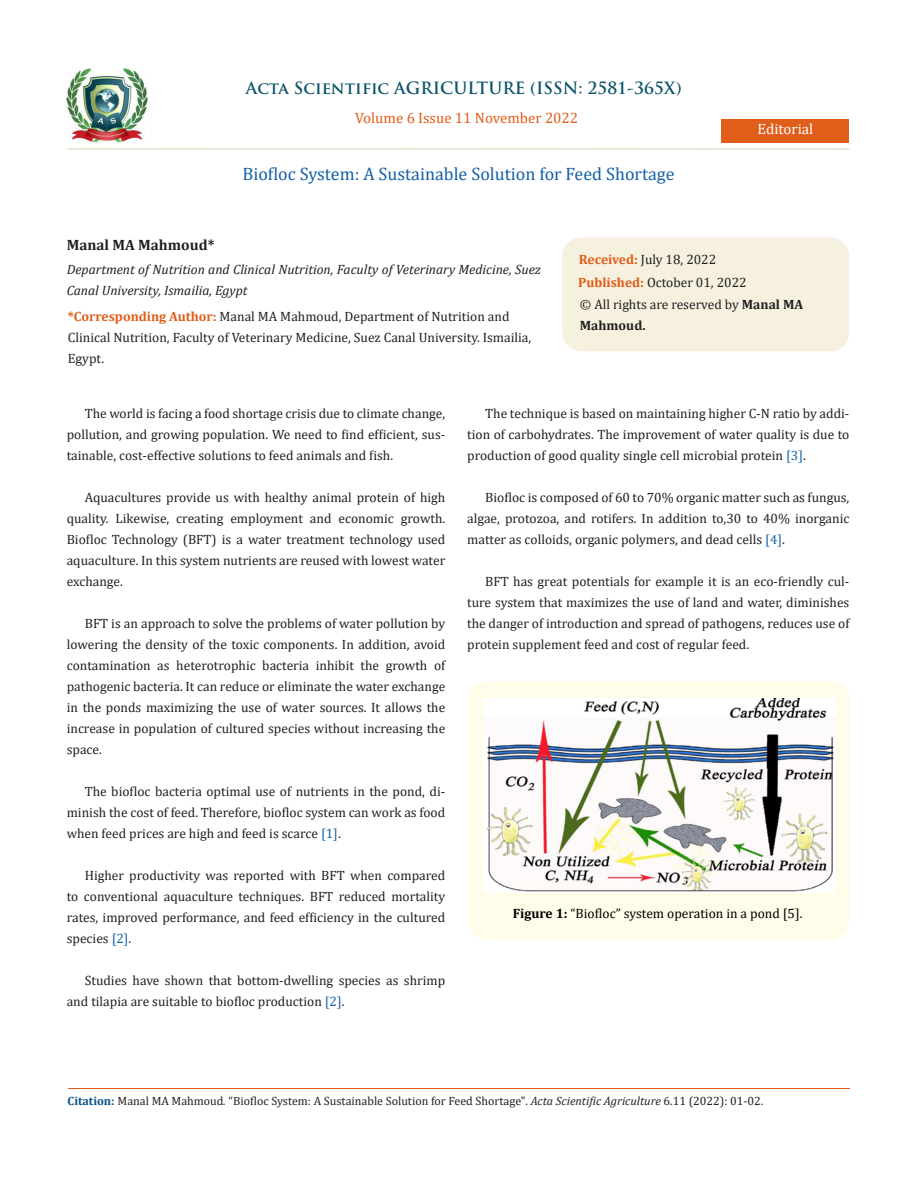
<style>
.page{position:relative;width:917px;height:1188px;background:#fff}
.page>*{position:absolute;margin:0;border:0;box-sizing:border-box;transform-origin:0 0}
.t1{font:18px "Cambria";color:#1560a6}
.t2{font:700 16.5px "Trajan Pro";color:#0e546a}
.t3{font:15px "Cambria";color:#e05d1a}
.t4{font:700 15px "Cambria";color:#231f20}
.t5{font:15px "Cambria";color:#fff}
.t6{font:13.5px/21px "Cambria";color:#231f20;text-align:justify}
.t7{font:italic 13.5px/21px "Cambria";color:#231f20}
.t8{font:13.5px "Cambria";color:#000}
.t9{font:12px "Cambria";color:#231f20}
.s1{font-weight:700;color:#e05d1a}
.s2{font-weight:700}
.s3{color:#1560a6}
.s4{font-weight:700;color:#035089}
.s5{font-style:italic}
</style>
<div class="page">
<img style="left:67px;top:68px;width:80px;height:74px">
<div style="left:721px;top:119px;width:128px;height:23px;background:#e05d1a"></div>
<div style="left:563px;top:238px;width:285px;height:113px;background:#f6f0df;border-radius:18px"></div>
<div style="left:562px;top:238px;width:287px;height:113px;border:2px solid #f6f0df;border-radius:18px"></div>
<div style="left:468px;top:681px;width:381px;height:258px;background:#fffde9;border-radius:18px"></div>
<img style="left:483px;top:699px;width:352px;height:194px">
<hr style="left:68px;top:1088px;width:781px;height:1px;background:#e05d1a">
<hr style="left:67px;top:148px;width:782px;height:2px;background:#e5dfce">
<p class="t2" style="left:246px;top:77px;width:437px">Acta Scientific AGRICULTURE (ISSN: 2581-365X)</p>
<p class="t3" style="left:355px;top:109px;width:224px">Volume 6 Issue 11 November 2022</p>
<p class="t1" style="left:242px;top:163px;width:433px">Biofloc System: A Sustainable Solution for Feed Shortage</p>
<p class="t5" style="left:757px;top:120px;width:57px">Editorial</p>
<p class="t4" style="left:67px;top:234px;width:149px">Manal MA Mahmoud*</p>
<p class="t7" style="left:67px;top:258px;width:475px">Department of Nutrition and Clinical Nutrition, Faculty of Veterinary Medicine, Suez<br>Canal University, Ismailia, Egypt</p>
<p class="t6" style="left:68px;top:306px;width:465px;text-align:left"><span class="s1">*Corresponding Author:</span> Manal MA Mahmoud, Department of Nutrition and<br>Clinical Nutrition, Faculty of Veterinary Medicine, Suez Canal University. Ismailia,<br>Egypt.</p>
<p class="t6" style="left:579px;top:249px;width:139px"><span class="s1">Received:</span> July 18, 2022</p>
<p class="t6" style="left:578px;top:272px;width:170px"><span class="s1">Published:</span> October 01, 2022</p>
<p class="t6" style="left:580px;top:294px;width:225px">© All rights are reserved by <span class="s2">Manal MA<br>Mahmoud.</span></p>
<p class="t6" style="left:67px;top:403px;width:380px;text-indent:18px">The world is facing a food shortage crisis due to climate change, pollution, and growing population. We need to find efficient, sus&shy;tainable, cost-effective solutions to feed animals and fish.</p>
<p class="t6" style="left:67px;top:487px;width:380px;text-indent:18px">Aquacultures provide us with healthy animal protein of high quality. Likewise, creating employment and economic growth.<br>Biofloc Technology (BFT) is a water treatment technology used aquaculture. In this system nutrients are reused with lowest water exchange.</p>
<p class="t6" style="left:67px;top:613px;width:380px;text-indent:18px">BFT is an approach to solve the problems of water pollution by lowering the density of the toxic components. In addition, avoid contamination as heterotrophic bacteria inhibit the growth of pathogenic bacteria. It can reduce or eliminate the water exchange in the ponds maximizing the use of water sources. It allows the increase in population of cultured species without increasing the space.</p>
<p class="t6" style="left:67px;top:781px;width:380px;text-indent:18px">The biofloc bacteria optimal use of nutrients in the pond, di&shy;minish the cost of feed. Therefore, biofloc system can work as food when feed prices are high and feed is scarce <span class="s3">[1]</span>.</p>
<p class="t6" style="left:67px;top:865px;width:380px;text-indent:18px">Higher productivity was reported with BFT when compared to conventional aquaculture techniques. BFT reduced mortality rates, improved performance, and feed efficiency in the cultured species <span class="s3">[2]</span>.</p>
<p class="t6" style="left:67px;top:970px;width:380px;text-indent:18px">Studies have shown that bottom-dwelling species as shrimp and tilapia are suitable to biofloc production <span class="s3">[2]</span>.</p>
<p class="t6" style="left:467px;top:403px;width:384px;text-indent:18px">The technique is based on maintaining higher C-N ratio by addi&shy;tion of carbohydrates. The improvement of water quality is due to production of good quality single cell microbial protein <span class="s3">[3]</span>.</p>
<p class="t6" style="left:467px;top:487px;width:384px;text-indent:18px">Biofloc is composed of 60 to 70% organic matter such as fungus, algae, protozoa, and rotifers. In addition to,30 to 40% inorganic matter as colloids, organic polymers, and dead cells <span class="s3">[4]</span>.</p>
<p class="t6" style="left:467px;top:571px;width:384px;text-indent:18px">BFT has great potentials for example it is an eco-friendly cul&shy;ture system that maximizes the use of land and water, diminishes the danger of introduction and spread of pathogens, reduces use of protein supplement feed and cost of regular feed.</p>
<p class="t8" style="left:513px;top:905px;width:291px"><span class="s2">Figure 1:</span> “Biofloc” system operation in a pond [5].</p>
<p class="t9" style="left:68px;top:1094px;width:697px"><span class="s4">Citation:</span> Manal MA Mahmoud<span class="s5">.</span> “Biofloc System: A Sustainable Solution for Feed Shortage". <span class="s5">Acta Scientific Agriculture</span> 6.11 (2022): 01-02.</p>
</div>
